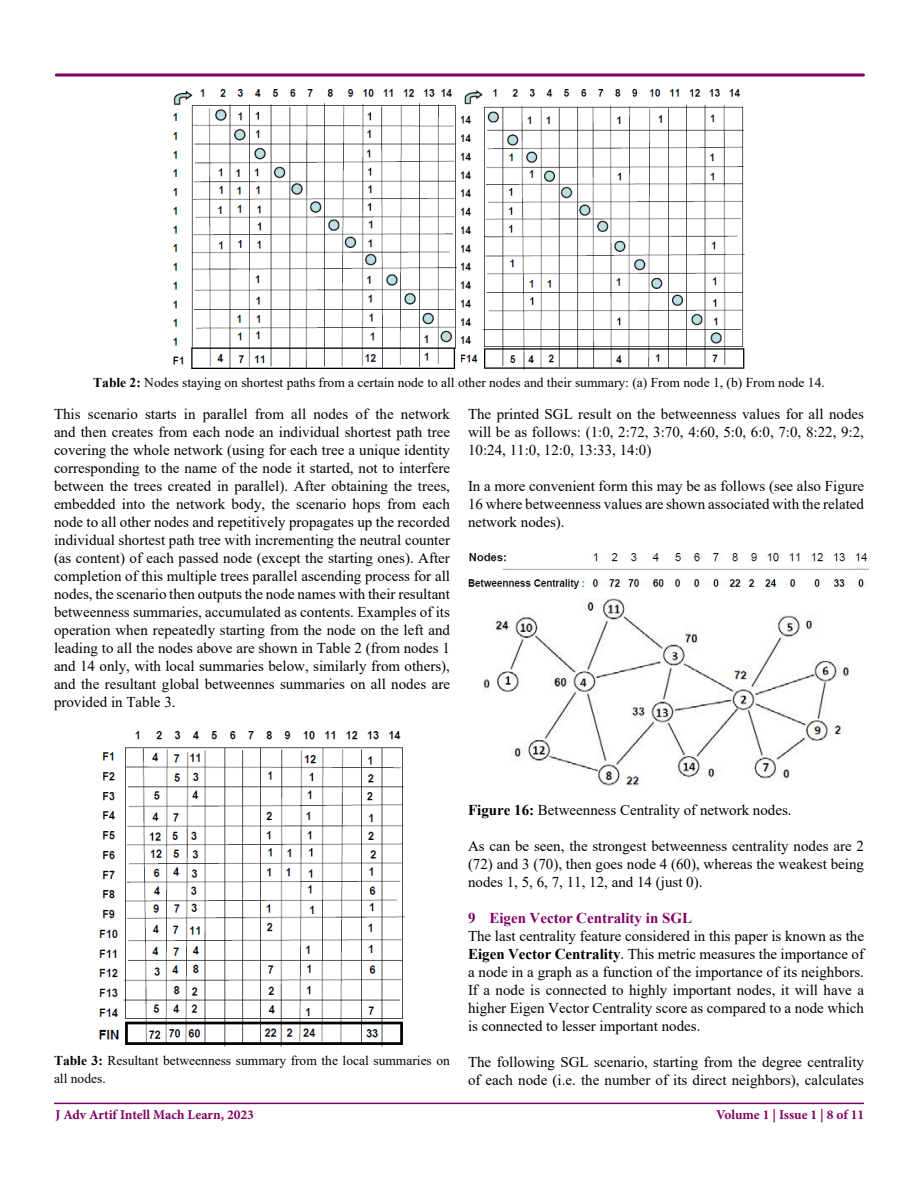
<style>
.page{position:relative;width:918px;height:1188px;background:#fff}
.page>*{position:absolute;margin:0;border:0;box-sizing:border-box;transform-origin:0 0}
.t1{font:15px/18px "Times New Roman";color:#000;text-align:justify}
.t2{font:700 15px "Times New Roman";color:#800064}
.t3{font:13.5px/18px "Times New Roman";color:#000}
.t4{font:700 13.5px "Minion Pro";color:#800064}
.s1{font-weight:700}
</style>
<div class="page">
<hr style="left:54px;top:1103px;width:810px;height:1px;background:#800064">
<div style="left:55px;top:74px;width:810px;height:2px;border:2px solid #800064"></div>
<img style="left:99px;top:731px;width:306px;height:316px">
<img style="left:174px;top:89px;width:283px;height:279px">
<img style="left:462px;top:89px;width:282px;height:280px">
<img style="left:468px;top:553px;width:401px;height:35px">
<img style="left:484px;top:598px;width:364px;height:188px">
<p class="t3" style="left:93px;top:373px;width:733px"><span class="s1">Table 2:</span> Nodes staying on shortest paths from a certain node to all other nodes and their summary: (a) From node 1, (b) From node 14.</p>
<p class="t1" style="left:54px;top:404px;width:398px">This scenario starts in parallel from all nodes of the network and then creates from each node an individual shortest path tree covering the whole network (using for each tree a unique identity corresponding to the name of the node it started, not to interfere between the trees created in parallel). After obtaining the trees, embedded into the network body, the scenario hops from each node to all other nodes and repetitively propagates up the recorded individual shortest path tree with incrementing the neutral counter (as content) of each passed node (except the starting ones). After completion of this multiple trees parallel ascending process for all nodes, the scenario then outputs the node names with their resultant betweenness summaries, accumulated as contents. Examples of its operation when repeatedly starting from the node on the left and leading to all the nodes above are shown in Table 2 (from nodes 1 and 14 only, with local summaries below, similarly from others), and the resultant global betweennes summaries on all nodes are provided in Table 3.</p>
<p class="t1" style="left:468px;top:404px;width:398px">The printed SGL result on the betweenness values for all nodes will be as follows: (1:0, 2:72, 3:70, 4:60, 5:0, 6:0, 7:0, 8:22, 9:2, 10:24, 11:0, 12:0, 13:33, 14:0)</p>
<p class="t1" style="left:468px;top:476px;width:398px">In a more convenient form this may be as follows (see also Figure 16 where betweenness values are shown associated with the related network nodes).</p>
<p class="t3" style="left:54px;top:1051px;width:398px"><span class="s1">Table 3:</span> Resultant betweenness summary from the local summaries on all nodes.</p>
<p class="t1" style="left:468px;top:800px;width:325px"><span class="s1">Figure 16:</span> Betweenness Centrality of network nodes.</p>
<p class="t1" style="left:468px;top:836px;width:398px">As can be seen, the strongest betweenness centrality nodes are 2 (72) and 3 (70), then goes node 4 (60), whereas the weakest being nodes 1, 5, 6, 7, 11, 12, and 14 (just 0).</p>
<p class="t2" style="left:468px;top:907px;width:226px">9 Eigen Vector Centrality in SGL</p>
<p class="t1" style="left:468px;top:926px;width:398px">The last centrality feature considered in this paper is known as the <span class="s1">Eigen Vector Centrality</span>. This metric measures the importance of a node in a graph as a function of the importance of its neighbors.<br>If a node is connected to highly important nodes, it will have a higher Eigen Vector Centrality score as compared to a node which is connected to lesser important nodes.</p>
<p class="t1" style="left:468px;top:1052px;width:398px">The following SGL scenario, starting from the degree centrality of each node (i.e. the number of its direct neighbors), calculates</p>
<p class="t4" style="left:55px;top:1105px;width:200px">J Adv Artif Intell Mach Learn, 2023</p>
<p class="t4" style="left:716px;top:1106px;width:150px">Volume 1 | Issue 1 | 8 of 11</p>
</div>
